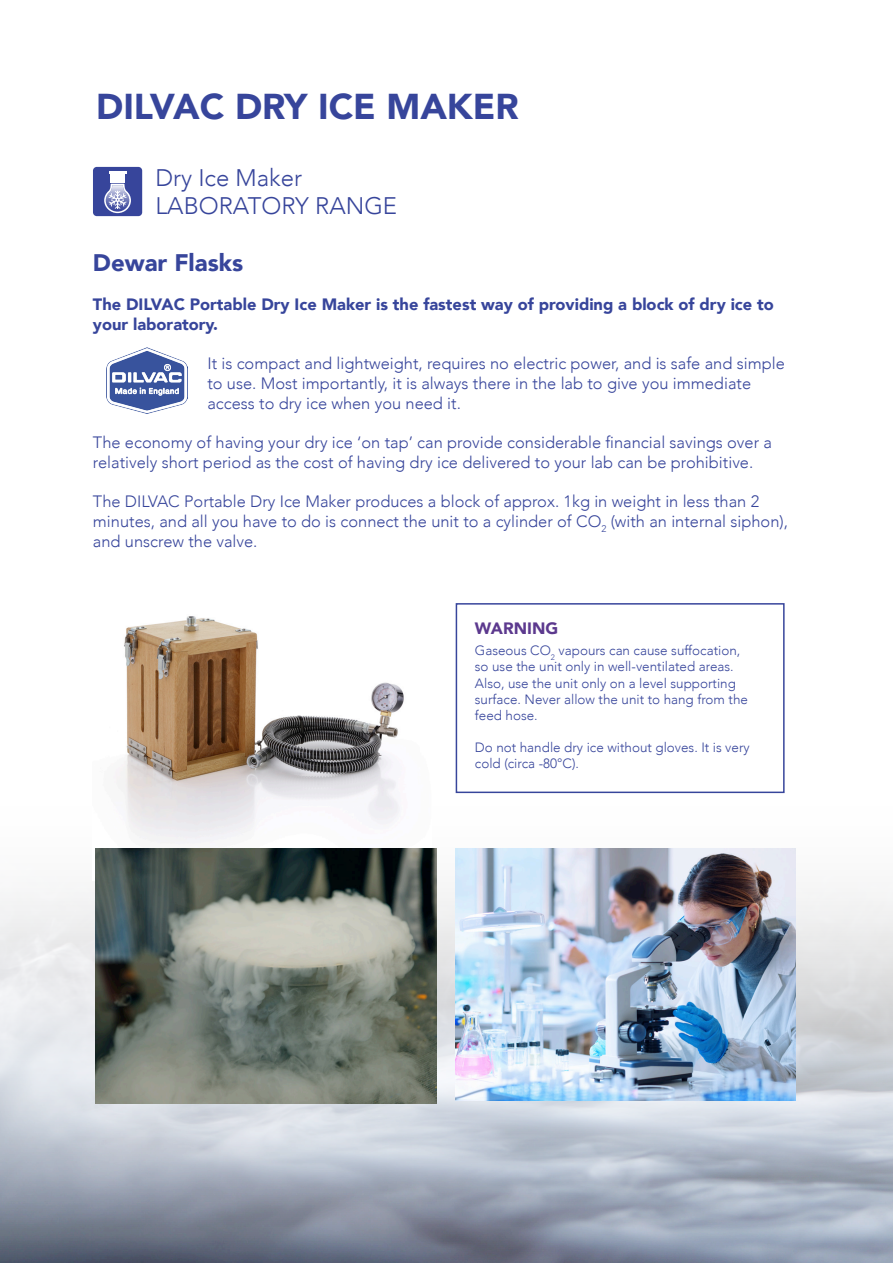
<style>
.page{position:relative;width:893px;height:1263px;background:#fff}
.page>*{position:absolute;margin:0;border:0;box-sizing:border-box;transform-origin:0 0}
.t1{font:900 35.85px "Avenir";color:#37459b}
.t2{font:300 23.85px "Avenir";color:#37459b}
.t3{font:900 23.85px "Avenir";color:#37459b}
.t4{font:300 16.5px/19.8px "Avenir";color:#37459b}
.t5{font:900 16.5px/19.8px "Avenir";color:#37459b}
.t6{font:900 16.5px "Avenir";color:#5c398e}
.t7{font:300 13.5px/16.2px "Avenir";color:#37459b}
</style>
<div class="page">
<div style="left:93px;top:167px;width:49px;height:49px;background:#37459b;border-radius:4px"></div>
<div style="left:110px;top:175px;width:15px;height:8px;background:#fff"></div>
<hr style="left:109px;top:171px;width:17px;height:3px;background:#fff">
<svg style="left:104px;top:184px;width:27px;height:29px"></svg>
<img style="left:106px;top:348px;width:82px;height:66px">
<img style="left:0;top:782px;width:893px;height:481px">
<img style="left:93px;top:616px;width:339px;height:264px">
<div style="left:456px;top:603px;width:329px;height:190px;border:2px solid #37459b"></div>
<img style="left:96px;top:848px;width:340px;height:256px">
<img style="left:456px;top:848px;width:340px;height:252px">
<p class="t1" style="left:96px;top:76px;width:424px">DILVAC DRY ICE MAKER</p>
<p class="t2" style="left:155px;top:163px;width:148px">Dry Ice Maker</p>
<p class="t2" style="left:155px;top:192px;width:243px">LABORATORY RANGE</p>
<p class="t3" style="left:93px;top:242px;width:152px">Dewar Flasks</p>
<p class="t5" style="left:93px;top:294px;width:682px">The DILVAC Portable Dry Ice Maker is the fastest way of providing a block of dry ice to your laboratory.</p>
<p class="t4" style="left:207px;top:353px;width:579px">It is compact and lightweight, requires no electric power, and is safe and simple to use. Most importantly, it is always there in the lab to give you immediate access to dry ice when you need it.</p>
<p class="t4" style="left:93px;top:432px;width:680px">The economy of having your dry ice ‘on tap’ can provide considerable financial savings over a relatively short period as the cost of having dry ice delivered to your lab can be prohibitive.</p>
<p class="t4" style="left:93px;top:492px;width:697px">The DILVAC Portable Dry Ice Maker produces a block of approx. 1kg in weight in less than 2 minutes, and all you have to do is connect the unit to a cylinder of CO<sub>2</sub> (with an internal siphon), and unscrew the valve.</p>
<p class="t6" style="left:475px;top:614px;width:85px">WARNING</p>
<p class="t7" style="left:475px;top:642px;width:275px">Gaseous CO<sub>2</sub> vapours can cause suffocation, so use the unit only in well-ventilated areas.<br>Also, use the unit only on a level supporting surface. Never allow the unit to hang from the feed hose.</p>
<p class="t7" style="left:475px;top:739px;width:276px">Do not handle dry ice without gloves. It is very cold (circa -80°C).</p>
</div>
